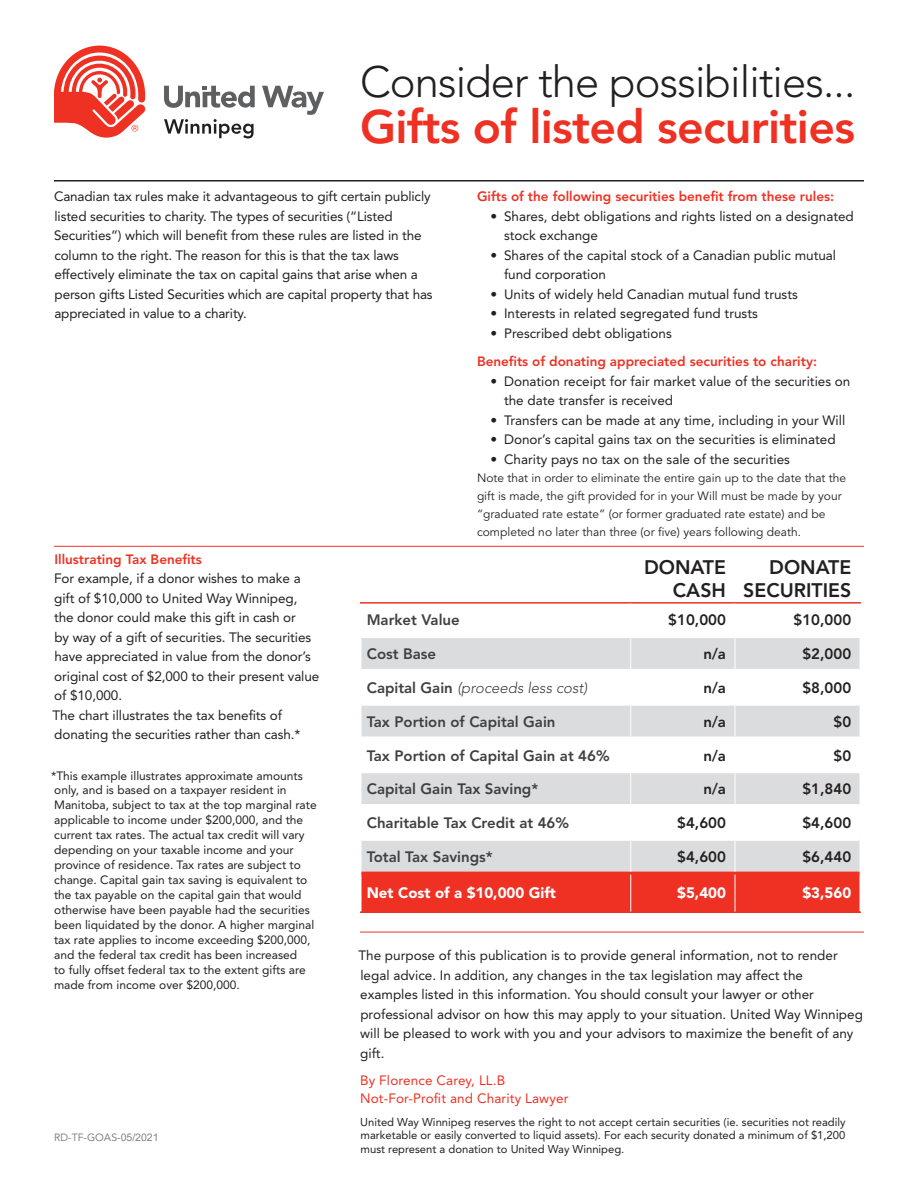
<style>
.page{position:relative;width:918px;height:1188px;background:#fff}
.page>*{position:absolute;margin:0;border:0;box-sizing:border-box;transform-origin:0 0}
.t1{font:800 46.5px "Avenir";letter-spacing:-.015em;color:#ee3123}
.t2{font:300 43.5px "Avenir";letter-spacing:-.02em;color:#221f1f}
.t3{font:800 19.5px/22.5px "Avenir";color:#221f1f;text-align:right}
.t4{font:800 15px "Avenir";color:#404041}
.t5{font:800 15px "Avenir";color:#221f1f}
.t6{font:900 15px "Avenir";color:#fff}
.t7{font:italic 300 15px "Avenir";color:#404041}
.t8{font:13.5px/19.5px "Avenir";color:#221f1f}
.t9{font:800 13.5px "Avenir";color:#ee3123}
.t10{font:13.5px/18px "Avenir";letter-spacing:.01em;color:#ee3123}
.t11{font:12px/15px "Avenir";color:#221f1f}
.t12{font:12px/18px "Avenir";color:#221f1f}
.t13{font:11.25px/13.5px "Avenir";color:#221f1f;text-align:justify}
.t14{font:10.5px "Avenir";color:#808284}
.s1{font-family:"Arial"}
.s2{font-weight:800;font-style:normal}
</style>
<div class="page">
<svg style="left:54px;top:46px;width:91px;height:92px"></svg>
<svg style="left:262px;top:86px;width:62px;height:29px"></svg>
<svg style="left:164px;top:86px;width:91px;height:22px"></svg>
<svg style="left:164px;top:119px;width:90px;height:19px"></svg>
<hr style="left:54px;top:180px;width:810px;height:2px;background:#221f1f">
<hr style="left:54px;top:546px;width:810px;height:1px;background:#ee3123">
<hr style="left:360px;top:932px;width:504px;height:1px;background:#ee3123">
<svg style="left:362px;top:638px;width:497px;height:234px;fill:#dbdcde"></svg>
<div style="left:362px;top:875px;width:497px;height:37px;background:#ee3123"></div>
<hr style="left:360px;top:602px;width:501px;height:2px;background:#ee3123">
<hr style="left:362px;top:872px;width:498px;height:3px;background:#ee3123">
<hr style="left:360px;top:912px;width:501px;height:1px;background:#ee3123">
<hr style="left:362px;top:669px;width:498px;height:3px;background:#fff">
<hr style="left:362px;top:703px;width:498px;height:3px;background:#fff">
<hr style="left:362px;top:736px;width:498px;height:3px;background:#fff">
<hr style="left:362px;top:770px;width:498px;height:3px;background:#fff">
<hr style="left:362px;top:804px;width:498px;height:3px;background:#fff">
<hr style="left:362px;top:838px;width:498px;height:3px;background:#fff">
<hr style="left:630px;top:672px;width:1px;height:31px;background:#fff">
<hr style="left:735px;top:672px;width:1px;height:31px;background:#fff">
<hr style="left:630px;top:739px;width:1px;height:31px;background:#fff">
<hr style="left:735px;top:739px;width:1px;height:31px;background:#fff">
<hr style="left:630px;top:807px;width:1px;height:31px;background:#fff">
<hr style="left:735px;top:807px;width:1px;height:31px;background:#fff">
<hr style="left:630px;top:638px;width:1px;height:31px;background:#fff">
<hr style="left:735px;top:638px;width:1px;height:31px;background:#fff">
<hr style="left:630px;top:706px;width:1px;height:30px;background:#fff">
<hr style="left:735px;top:706px;width:1px;height:30px;background:#fff">
<hr style="left:630px;top:773px;width:1px;height:31px;background:#fff">
<hr style="left:735px;top:773px;width:1px;height:31px;background:#fff">
<hr style="left:630px;top:841px;width:1px;height:31px;background:#fff">
<hr style="left:735px;top:841px;width:1px;height:31px;background:#fff">
<hr style="left:630px;top:875px;width:1px;height:37px;background:#fff">
<hr style="left:735px;top:875px;width:1px;height:37px;background:#fff">
<h2 class="t2" style="left:360px;top:64px;width:497px">Consider the possibilities...</h2>
<h1 class="t1" style="left:360px;top:107px;width:496px">Gifts of listed securities</h1>
<p class="t8" style="left:54px;top:188px;width:380px">Canadian tax rules make it advantageous to gift certain publicly listed securities to charity. The types of securities (“Listed Securities”) which will benefit from these rules are listed in the column to the right. The reason for this is that the tax laws effectively eliminate the tax on capital gains that arise when a person gifts Listed Securities which are capital property that has appreciated in value to a charity.</p>
<p class="t9" style="left:477px;top:191px;width:359px">Gifts of the following securities benefit from these rules:</p>
<p class="t8" style="left:504px;top:207px;width:351px;text-indent:-14px">• Shares, debt obligations and rights listed on a designated stock exchange</p>
<p class="t8" style="left:504px;top:246px;width:334px;text-indent:-14px">• Shares of the capital stock of a Canadian public mutual fund corporation</p>
<p class="t8" style="left:490px;top:285px;width:309px">• Units of widely held Canadian mutual fund trusts</p>
<p class="t8" style="left:490px;top:305px;width:269px">• Interests in related segregated fund trusts</p>
<p class="t8" style="left:490px;top:324px;width:183px">• Prescribed debt obligations</p>
<p class="t9" style="left:477px;top:356px;width:342px">Benefits of donating appreciated securities to charity:</p>
<p class="t8" style="left:504px;top:372px;width:348px;text-indent:-14px">• Donation receipt for fair market value of the securities on the date transfer is received</p>
<p class="t8" style="left:490px;top:411px;width:356px">• Transfers can be made at any time, including in your Will</p>
<p class="t8" style="left:490px;top:431px;width:347px">• Donor’s capital gains tax on the securities is eliminated</p>
<p class="t8" style="left:490px;top:450px;width:301px">• Charity pays no tax on the sale of the securities</p>
<p class="t12" style="left:477px;top:470px;width:371px">Note that in order to eliminate the entire gain up to the date that the gift is made, the gift provided for in your Will must be made by your “graduated rate estate” (or former graduated rate estate) and be completed no later than three (or five) years following death.</p>
<p class="t9" style="left:54px;top:553px;width:149px">Illustrating Tax Benefits</p>
<p class="t8" style="left:52px;top:570px;width:268px">For example, if a donor wishes to make a gift of $10,000 to United Way Winnipeg,<br>the donor could make this gift in cash or<br>by way of a gift of securities. The securities have appreciated in value from the donor’s original cost of $2,000 to their present value of $10,000.<br>The chart illustrates the tax benefits of donating the securities rather than cash.*</p>
<p class="t11" style="left:51px;top:769px;width:267px">*This example illustrates approximate amounts only, and is based on a taxpayer resident in Manitoba, subject to tax at the top marginal rate applicable to income under $200,000, and the current tax rates. The actual tax credit will vary depending on your taxable income and your province of residence. Tax rates are subject to change. Capital gain tax saving is equivalent to the tax payable on the capital gain that would otherwise have been payable had the securities been liquidated by the donor. A higher marginal tax rate applies to income exceeding $200,000, and the federal tax credit has been increased<br>to fully offset federal tax to the extent gifts are made from income over $200,000.</p>
<p class="t14" style="left:54px;top:1133px;width:106px">RD-TF-GOAS-<span class="s1">05/2021</span></p>
<h3 class="t3" style="left:644px;top:558px;width:83px">DONATE<br>CASH</h3>
<h3 class="t3" style="left:743px;top:558px;width:109px">DONATE<br>SECURITIES</h3>
<p class="t4" style="left:367px;top:614px;width:95px">Market Value</p>
<p class="t5" style="left:668px;top:614px;width:59px">$10,000</p>
<p class="t5" style="left:794px;top:614px;width:59px">$10,000</p>
<p class="t4" style="left:367px;top:647px;width:71px">Cost Base</p>
<p class="t5" style="left:704px;top:647px;width:24px">n/a</p>
<p class="t5" style="left:802px;top:647px;width:50px">$2,000</p>
<p class="t7" style="left:367px;top:682px;width:222px"><span class="s2">Capital Gain</span> (proceeds less cost)</p>
<p class="t5" style="left:704px;top:681px;width:24px">n/a</p>
<p class="t5" style="left:802px;top:681px;width:50px">$8,000</p>
<p class="t4" style="left:367px;top:715px;width:190px">Tax Portion of Capital Gain</p>
<p class="t5" style="left:704px;top:715px;width:24px">n/a</p>
<p class="t5" style="left:833px;top:715px;width:19px">$0</p>
<p class="t4" style="left:367px;top:749px;width:244px">Tax Portion of Capital Gain at 46%</p>
<p class="t5" style="left:704px;top:749px;width:24px">n/a</p>
<p class="t5" style="left:833px;top:749px;width:19px">$0</p>
<p class="t4" style="left:367px;top:783px;width:173px">Capital Gain Tax Saving*</p>
<p class="t5" style="left:704px;top:783px;width:24px">n/a</p>
<p class="t5" style="left:802px;top:783px;width:50px">$1,840</p>
<p class="t4" style="left:367px;top:816px;width:204px">Charitable Tax Credit at 46%</p>
<p class="t5" style="left:677px;top:816px;width:50px">$4,600</p>
<p class="t5" style="left:802px;top:816px;width:50px">$4,600</p>
<p class="t4" style="left:367px;top:850px;width:128px">Total Tax Savings*</p>
<p class="t5" style="left:677px;top:850px;width:50px">$4,600</p>
<p class="t5" style="left:802px;top:850px;width:50px">$6,440</p>
<p class="t6" style="left:367px;top:886px;width:191px">Net Cost of a $10,000 Gift</p>
<p class="t6" style="left:677px;top:886px;width:50px">$5,400</p>
<p class="t6" style="left:802px;top:886px;width:50px">$3,560</p>
<p class="t8" style="left:358px;top:947px;width:506px">The purpose of this publication is to provide general information, not to render legal advice. In addition, any changes in the tax legislation may affect the<br>examples listed in this information. You should consult your lawyer or other professional advisor on how this may apply to your situation. United Way Winnipeg will be pleased to work with you and your advisors to maximize the benefit of any gift.</p>
<p class="t10" style="left:360px;top:1072px;width:210px">By Florence Carey, LL.B<br>Not-For-Profit and Charity Lawyer</p>
<p class="t13" style="left:360px;top:1116px;width:487px">United Way Winnipeg reserves the right to not accept certain securities (ie. securities not readily marketable or easily converted to liquid assets). For each security donated a minimum of $1,200 must represent a donation to United Way Winnipeg.</p>
</div>
